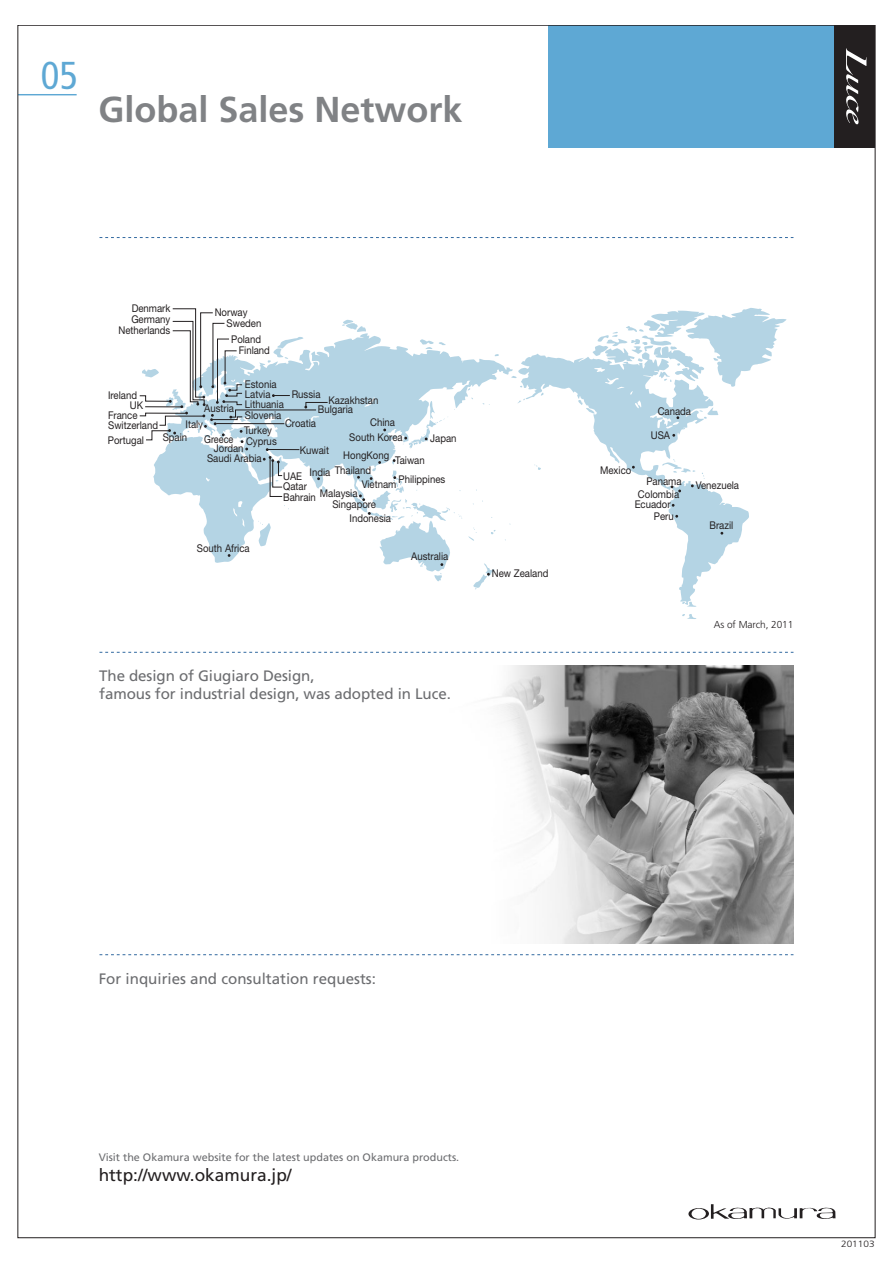
<style>
.page{position:relative;width:893px;height:1263px;background:#fff}
.page>*{position:absolute;margin:0;border:0;box-sizing:border-box;transform-origin:0 0}
.t1{font:condensed 38.85px "Frutiger";color:#5ea8d4}
.t2{font:700 36px "Frutiger";color:#808285}
.t3{font:17.25px "Frutiger";color:#231f20}
.t4{font:15.15px/18px "Frutiger";letter-spacing:-.005em;color:#6c6d70}
.t5{font:10.8px "Frutiger";color:#6c6d70}
.t6{font:10.65px/14.7px "Helvetica Neue";color:#231f20;scale:.9 1}
.t7{font:10.65px "Helvetica Neue";color:#231f20;scale:.85 1}
.t8{font:300 10.05px "Frutiger";letter-spacing:-.005em;color:#231f20}
.t9{font:300 9px "Frutiger";color:#231f20;scale:1.11 1}
</style>
<div class="page">
<div style="left:549px;top:25px;width:326px;height:123px;background:#5ea8d4"></div>
<svg style="left:99px;top:237px;width:694px;height:1px"></svg>
<svg style="left:99px;top:652px;width:694px;height:1px"></svg>
<svg style="left:99px;top:954px;width:694px;height:1px"></svg>
<hr style="left:18px;top:94px;width:59px;height:1px;background:#5ea8d4">
<svg style="left:688px;top:1204px;width:148px;height:16px"></svg>
<div style="left:834px;top:25px;width:41px;height:123px;background:#231f20"></div>
<svg style="left:846px;top:48px;width:20px;height:76px"></svg>
<img style="left:493px;top:666px;width:300px;height:277px">
<svg style="left:199px;top:333px;width:314px;height:230px"></svg>
<svg style="left:682px;top:614px;width:14px;height:5px"></svg>
<svg style="left:284px;top:505px;width:5px;height:4px"></svg>
<svg style="left:482px;top:403px;width:8px;height:2px"></svg>
<svg style="left:342px;top:320px;width:24px;height:12px"></svg>
<svg style="left:258px;top:521px;width:13px;height:25px"></svg>
<svg style="left:468px;top:528px;width:9px;height:13px"></svg>
<svg style="left:490px;top:530px;width:6px;height:5px"></svg>
<svg style="left:518px;top:353px;width:231px;height:249px"></svg>
<svg style="left:682px;top:601px;width:14px;height:6px"></svg>
<svg style="left:511px;top:375px;width:6px;height:4px"></svg>
<svg style="left:702px;top:473px;width:3px;height:6px"></svg>
<svg style="left:662px;top:459px;width:33px;height:14px"></svg>
<svg style="left:534px;top:465px;width:7px;height:5px"></svg>
<svg style="left:592px;top:308px;width:195px;height:79px"></svg>
<svg style="left:420px;top:339px;width:26px;height:10px"></svg>
<svg style="left:403px;top:401px;width:45px;height:48px"></svg>
<svg style="left:473px;top:563px;width:21px;height:26px"></svg>
<svg style="left:671px;top:485px;width:10px;height:7px"></svg>
<svg style="left:348px;top:456px;width:114px;height:125px"></svg>
<svg style="left:139px;top:308px;width:189px;height:189px"></svg>
<hr style="left:216px;top:423px;width:68px;height:1px;background:#231f20">
<h1 class="t1" style="left:41px;top:53px;width:39px">05</h1>
<h2 class="t2" style="left:99px;top:88px;width:366px">Global Sales Network</h2>
<p class="t6" style="left:132px;top:301px;width:45px">Denmark</p>
<p class="t6" style="left:131px;top:312px;width:45px">Germany</p>
<p class="t6" style="left:119px;top:322px;width:59px">Netherlands</p>
<p class="t6" style="left:215px;top:304px;width:38px">Norway</p>
<p class="t6" style="left:227px;top:315px;width:40px;line-height:15.8px;text-align:center">Sweden<br>Poland</p>
<p class="t6" style="left:239px;top:343px;width:36px">Finland</p>
<p class="t6" style="left:245px;top:377px;width:37px">Estonia</p>
<p class="t6" style="left:245px;top:387px;width:30px">Latvia</p>
<p class="t6" style="left:292px;top:387px;width:33px">Russia</p>
<p class="t6" style="left:108px;top:387px;width:34px">Ireland</p>
<p class="t6" style="left:328px;top:393px;width:57px">Kazakhstan</p>
<p class="t6" style="left:245px;top:397px;width:45px">Lithuania</p>
<p class="t6" style="left:130px;top:398px;width:16px">UK</p>
<p class="t6" style="left:204px;top:401px;width:35px">Austria</p>
<p class="t6" style="left:318px;top:402px;width:41px">Bulgaria</p>
<p class="t6" style="left:245px;top:407px;width:42px">Slovenia</p>
<p class="t6" style="left:108px;top:407px;width:34px">France</p>
<p class="t6" style="left:370px;top:415px;width:29px">China</p>
<p class="t6" style="left:343px;top:448px;width:53px">HongKong</p>
<p class="t6" style="left:285px;top:416px;width:36px">Croatia</p>
<p class="t6" style="left:186px;top:417px;width:21px">Italy</p>
<p class="t6" style="left:108px;top:418px;width:57px">Switzerland<br>Portugal</p>
<p class="t6" style="left:244px;top:423px;width:33px">Turkey</p>
<p class="t6" style="left:349px;top:430px;width:61px">South Korea</p>
<p class="t6" style="left:399px;top:472px;width:53px">Philippines</p>
<p class="t6" style="left:332px;top:496px;width:50px">Singapore</p>
<p class="t6" style="left:163px;top:430px;width:29px">Spain</p>
<p class="t6" style="left:430px;top:431px;width:31px">Japan</p>
<p class="t7" style="left:204px;top:433px;width:36px">Greece</p>
<p class="t6" style="left:246px;top:434px;width:36px">Cyprus</p>
<p class="t6" style="left:214px;top:441px;width:34px">Jordan</p>
<p class="t6" style="left:300px;top:442px;width:34px">Kuwait</p>
<p class="t6" style="left:207px;top:451px;width:62px">Saudi Arabia</p>
<p class="t6" style="left:395px;top:453px;width:34px">Taiwan</p>
<p class="t6" style="left:335px;top:462px;width:42px">Thailand</p>
<p class="t6" style="left:310px;top:465px;width:25px">India</p>
<p class="t6" style="left:283px;top:465px;width:38px;line-height:21px">UAE<br>Bahrain</p>
<p class="t6" style="left:362px;top:477px;width:40px">Vietnam</p>
<p class="t6" style="left:283px;top:479px;width:28px">Qatar</p>
<p class="t6" style="left:320px;top:486px;width:43px">Malaysia</p>
<p class="t6" style="left:197px;top:540px;width:60px">South Africa</p>
<p class="t6" style="left:349px;top:511px;width:48px">Indonesia</p>
<p class="t6" style="left:411px;top:548px;width:43px">Australia</p>
<p class="t6" style="left:492px;top:566px;width:64px">New Zealand</p>
<h3 class="t4" style="left:99px;top:667px;width:353px">The design of Giugiaro Design,<br>famous for industrial design, was adopted in Luce.</h3>
<p class="t6" style="left:600px;top:463px;width:36px">Mexico</p>
<p class="t6" style="left:658px;top:404px;width:39px">Canada</p>
<p class="t6" style="left:651px;top:428px;width:23px">USA</p>
<p class="t6" style="left:646px;top:473px;width:41px">Panama</p>
<p class="t6" style="left:638px;top:487px;width:47px">Colombia</p>
<p class="t6" style="left:635px;top:497px;width:41px">Ecuador</p>
<p class="t6" style="left:654px;top:508px;width:24px">Peru</p>
<p class="t6" style="left:696px;top:478px;width:50px">Venezuela</p>
<p class="t6" style="left:709px;top:518px;width:28px">Brazil</p>
<p class="t8" style="left:714px;top:619px;width:81px">As of March, 2011</p>
<h3 class="t4" style="left:99px;top:970px;width:279px">For inquiries and consultation requests:</h3>
<p class="t5" style="left:99px;top:1151px;width:362px">Visit the Okamura website for the latest updates on Okamura products.</p>
<h3 class="t3" style="left:99px;top:1165px;width:195px">http://www.okamura.jp/</h3>
<p class="t9" style="left:841px;top:1239px;width:32px">201103</p>
</div>
